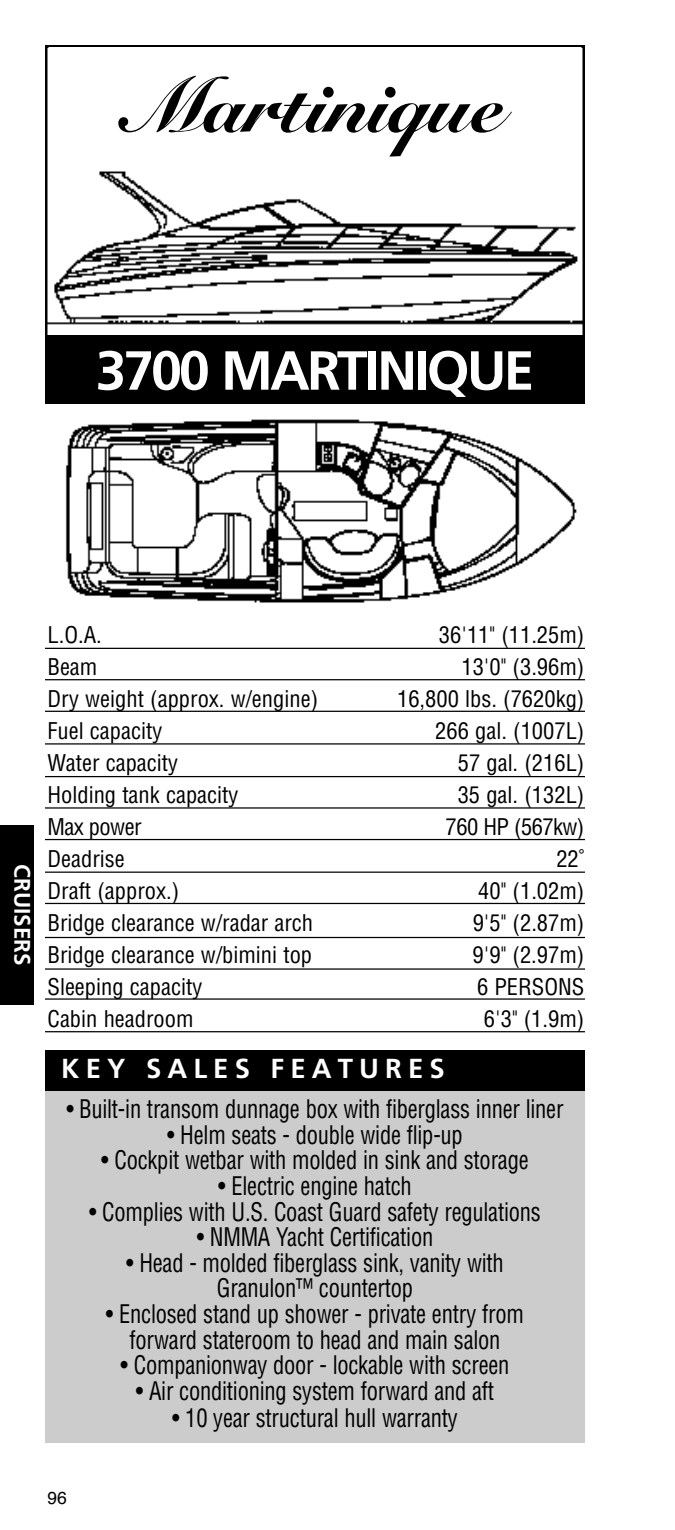
<style>
.page{position:relative;width:675px;height:1530px;background:#fff}
.page>*{position:absolute;margin:0;border:0;box-sizing:border-box;transform-origin:0 0}
.t1{font:700 55px "Frutiger";letter-spacing:-.05em;color:#fff}
.t2{font:700 27.5px "Frutiger";letter-spacing:.22em;color:#fff}
.t3{font:condensed 25px/25.5px "Helvetica";letter-spacing:-.01em;color:#000;text-align:center;scale:.9 1}
.t4{font:condensed 22.5px "Helvetica";color:#000}
.t5{font:condensed 22.5px "Helvetica";letter-spacing:-.025em;color:#000}
.t6{font:700 22.5px "Frutiger";color:#fff}
.t7{font:17.5px "Helvetica";color:#000}
</style>
<div class="page">
<div style="left:0;top:825px;width:34px;height:180px;background:#000"></div>
<img style="left:48px;top:171px;width:534px;height:154px">
<div style="left:45px;top:45px;width:540px;height:293px;border:2px solid #000"></div>
<div style="left:45px;top:338px;width:540px;height:66px;background:#000"></div>
<img style="left:65px;top:419px;width:512px;height:184px">
<div style="left:45px;top:1071px;width:540px;height:371px;background:#ccc"></div>
<div style="left:45px;top:1050px;width:540px;height:41px;background:#000"></div>
<hr style="left:45px;top:648px;width:540px;height:1px;background:#000">
<hr style="left:45px;top:679px;width:540px;height:1px;background:#000">
<hr style="left:45px;top:711px;width:540px;height:1px;background:#000">
<hr style="left:45px;top:743px;width:540px;height:2px;background:#000">
<hr style="left:45px;top:776px;width:540px;height:1px;background:#000">
<hr style="left:45px;top:807px;width:540px;height:2px;background:#000">
<hr style="left:45px;top:839px;width:540px;height:1px;background:#000">
<hr style="left:45px;top:872px;width:540px;height:1px;background:#000">
<hr style="left:45px;top:903px;width:540px;height:1px;background:#000">
<hr style="left:45px;top:937px;width:540px;height:1px;background:#000">
<hr style="left:45px;top:968px;width:540px;height:2px;background:#000">
<hr style="left:45px;top:998px;width:540px;height:2px;background:#000">
<hr style="left:45px;top:1031px;width:540px;height:1px;background:#000">
<svg style="left:118px;top:76px;width:394px;height:81px"></svg>
<h1 class="t1" style="left:96px;top:348px;width:440px">3700 MARTINIQUE</h1>
<p class="t6" style="left:31px;top:864px;width:103px;rotate:90deg">CRUISERS</p>
<p class="t4" style="left:48px;top:626px;width:56px">L.O.A.</p>
<p class="t4" style="left:439px;top:626px;width:147px">36'11" (11.25m)</p>
<p class="t4" style="left:48px;top:658px;width:51px">Beam</p>
<p class="t4" style="left:461px;top:658px;width:125px">13'0" (3.96m)</p>
<p class="t4" style="left:48px;top:690px;width:272px">Dry weight (approx. w/engine)</p>
<p class="t4" style="left:397px;top:690px;width:189px">16,800 lbs. (7620kg)</p>
<p class="t4" style="left:48px;top:722px;width:116px">Fuel capacity</p>
<p class="t4" style="left:435px;top:722px;width:151px">266 gal. (1007L)</p>
<p class="t4" style="left:48px;top:754px;width:132px">Water capacity</p>
<p class="t4" style="left:458px;top:754px;width:128px">57 gal. (216L)</p>
<p class="t4" style="left:48px;top:786px;width:192px">Holding tank capacity</p>
<p class="t4" style="left:458px;top:786px;width:128px">35 gal. (132L)</p>
<p class="t5" style="left:48px;top:818px;width:96px">Max power</p>
<p class="t5" style="left:446px;top:818px;width:140px">760 HP (567kw)</p>
<p class="t4" style="left:48px;top:850px;width:79px">Deadrise</p>
<p class="t4" style="left:556px;top:850px;width:30px">22˚</p>
<p class="t4" style="left:48px;top:882px;width:133px">Draft (approx.)</p>
<p class="t4" style="left:478px;top:882px;width:108px">40" (1.02m)</p>
<p class="t4" style="left:48px;top:914px;width:267px">Bridge clearance w/radar arch</p>
<p class="t4" style="left:473px;top:914px;width:113px">9'5" (2.87m)</p>
<p class="t4" style="left:48px;top:946px;width:266px">Bridge clearance w/bimini top</p>
<p class="t4" style="left:473px;top:946px;width:113px">9'9" (2.97m)</p>
<p class="t4" style="left:48px;top:978px;width:156px">Sleeping capacity</p>
<p class="t4" style="left:477px;top:978px;width:109px">6 PERSONS</p>
<p class="t4" style="left:48px;top:1010px;width:148px">Cabin headroom</p>
<p class="t4" style="left:484px;top:1010px;width:102px">6'3" (1.9m)</p>
<p class="t2" style="left:61px;top:1057px;width:385px">KEY SALES FEATURES</p>
<p class="t3" style="left:66px;top:1098px;width:554px">• Built-in transom dunnage box with fiberglass inner liner</p>
<p class="t3" style="left:167px;top:1124px;width:330px">• Helm seats - double wide flip-up</p>
<p class="t3" style="left:101px;top:1150px;width:476px">• Cockpit wetbar with molded in sink and storage</p>
<p class="t3" style="left:218px;top:1175px;width:216px">• Electric engine hatch</p>
<p class="t3" style="left:89px;top:1201px;width:504px">• Complies with U.S. Coast Guard safety regulations</p>
<p class="t3" style="left:197px;top:1226px;width:264px">• NMMA Yacht Certification</p>
<p class="t3" style="left:126px;top:1252px;width:421px">• Head - molded fiberglass sink, vanity with<br>Granulon™ countertop</p>
<p class="t3" style="left:106px;top:1303px;width:466px">• Enclosed stand up shower - private entry from forward stateroom to head and main salon</p>
<p class="t3" style="left:121px;top:1355px;width:434px">• Companionway door - lockable with screen</p>
<p class="t3" style="left:136px;top:1380px;width:400px">• Air conditioning system forward and aft</p>
<p class="t3" style="left:172px;top:1407px;width:319px">• 10 year structural hull warranty</p>
<p class="t7" style="left:48px;top:1491px;width:21px">96</p>
</div>
